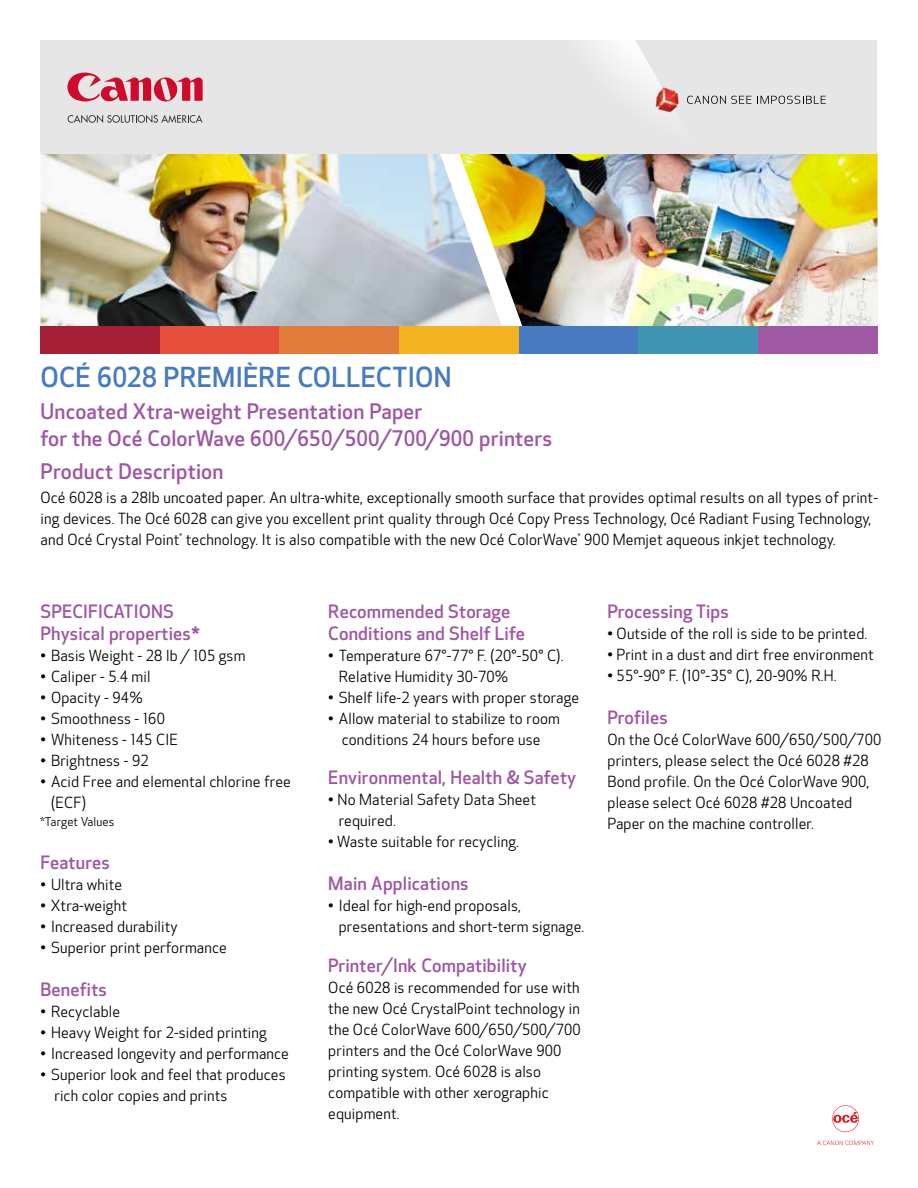
<style>
.page{position:relative;width:918px;height:1188px;background:#fff}
.page>*{position:absolute;margin:0;border:0;box-sizing:border-box;transform-origin:0 0}
.t1{font:500 27px "Optic Sans 301";letter-spacing:.015em;color:#467cbf}
.t2{font:500 21px/27px "Optic Sans 301";letter-spacing:.01em;color:#9f58a3}
.t3{font:500 18px/21.6px "Optic Sans 301";letter-spacing:.01em;color:#9f58a3}
.t4{font:15px/21px "Optic Sans 201";letter-spacing:.01em;color:#000}
.t5{font:12px "Optic Sans 201";letter-spacing:.01em;color:#000}
</style>
<div class="page">
<svg style="left:832px;top:1105px;width:27px;height:27px"></svg>
<svg style="left:817px;top:1141px;width:57px;height:4px"></svg>
<img style="left:40px;top:154px;width:419px;height:172px">
<img style="left:459px;top:154px;width:419px;height:172px">
<div style="left:160px;top:326px;width:120px;height:27px;background:#e54f3c"></div>
<div style="left:280px;top:326px;width:119px;height:27px;background:#e27c3a"></div>
<div style="left:399px;top:326px;width:120px;height:27px;background:#f4b320"></div>
<div style="left:519px;top:326px;width:119px;height:27px;background:#467cbf"></div>
<div style="left:758px;top:326px;width:120px;height:27px;background:#9f58a3"></div>
<div style="left:40px;top:326px;width:120px;height:27px;background:#a52037"></div>
<div style="left:638px;top:326px;width:120px;height:27px;background:#4095b4"></div>
<div style="left:40px;top:40px;width:838px;height:114px;background:#e6e6e6"></div>
<svg style="left:68px;top:115px;width:135px;height:8px"></svg>
<svg style="left:67px;top:73px;width:136px;height:28px"></svg>
<svg style="left:591px;top:40px;width:235px;height:73px"></svg>
<h1 class="t1" style="left:40px;top:362px;width:413px">OCÉ 6028 PREMIÈRE COLLECTION</h1>
<h2 class="t2" style="left:40px;top:399px;width:513px">Uncoated Xtra-weight Presentation Paper<br>for the Océ ColorWave 600/650/500/700/900 printers</h2>
<h2 class="t2" style="left:40px;top:458px;width:184px">Product Description</h2>
<p class="t4" style="left:40px;top:488px;width:839px">Océ 6028 is a 28lb uncoated paper. An ultra-white, exceptionally smooth surface that provides optimal results on all types of print&shy;ing devices. The Océ 6028 can give you excellent print quality through Océ Copy Press Technology, Océ Radiant Fusing Technology, and Océ Crystal Point<sup>®</sup> technology. It is also compatible with the new Océ ColorWave<sup>®</sup> 900 Memjet aqueous inkjet technology.</p>
<p class="t3" style="left:40px;top:601px;width:161px">SPECIFICATIONS<br>Physical properties*</p>
<p class="t4" style="left:40px;top:645px;width:206px">• Basis Weight - 28 lb / 105 gsm</p>
<p class="t4" style="left:40px;top:666px;width:112px">• Caliper - 5.4 mil</p>
<p class="t4" style="left:40px;top:687px;width:104px">• Opacity - 94%</p>
<p class="t4" style="left:40px;top:708px;width:126px">• Smoothness - 160</p>
<p class="t4" style="left:40px;top:729px;width:139px">• Whiteness - 145 CIE</p>
<p class="t4" style="left:40px;top:750px;width:110px">• Brightness - 92</p>
<p class="t4" style="left:51px;top:771px;width:241px;text-indent:-10px">• Acid Free and elemental chlorine free (ECF)</p>
<p class="t5" style="left:40px;top:815px;width:75px">*Target Values</p>
<p class="t3" style="left:40px;top:852px;width:71px">Features</p>
<p class="t4" style="left:40px;top:874px;width:83px">• Ultra white</p>
<p class="t4" style="left:40px;top:895px;width:88px">• Xtra-weight</p>
<p class="t4" style="left:40px;top:916px;width:139px">• Increased durability</p>
<p class="t4" style="left:40px;top:937px;width:188px">• Superior print performance</p>
<p class="t3" style="left:40px;top:979px;width:68px">Benefits</p>
<p class="t4" style="left:40px;top:1002px;width:81px">• Recyclable</p>
<p class="t4" style="left:40px;top:1023px;width:228px">• Heavy Weight for 2-sided printing</p>
<p class="t4" style="left:40px;top:1044px;width:250px">• Increased longevity and performance</p>
<p class="t4" style="left:54px;top:1065px;width:233px;text-indent:-14px">• Superior look and feel that produces rich color copies and prints</p>
<p class="t3" style="left:328px;top:601px;width:198px">Recommended Storage<br>Conditions and Shelf Life</p>
<p class="t4" style="left:339px;top:645px;width:226px;text-indent:-10px">• Temperature 67°-77° F. (20°-50° C).<br>Relative Humidity 30-70%</p>
<p class="t4" style="left:328px;top:687px;width:252px">• Shelf life-2 years with proper storage</p>
<p class="t4" style="left:328px;top:708px;width:233px;text-align:center">• Allow material to stabilize to room conditions 24 hours before use</p>
<p class="t3" style="left:328px;top:767px;width:249px">Environmental, Health &amp; Safety</p>
<p class="t4" style="left:339px;top:790px;width:199px;text-indent:-10px">• No Material Safety Data Sheet required.</p>
<p class="t4" style="left:328px;top:832px;width:192px">• Waste suitable for recycling.</p>
<p class="t3" style="left:328px;top:874px;width:142px">Main Applications</p>
<p class="t4" style="left:339px;top:896px;width:247px;text-indent:-10px">• Ideal for high-end proposals, presentations and short-term signage.</p>
<p class="t3" style="left:328px;top:955px;width:200px">Printer/Ink Compatibility</p>
<p class="t4" style="left:328px;top:978px;width:254px">Océ 6028 is recommended for use with the new Océ CrystalPoint technology in the Océ ColorWave 600/650/500/700 printers and the Océ ColorWave 900 printing system. Océ 6028 is also compatible with other xerographic equipment.</p>
<p class="t3" style="left:608px;top:602px;width:123px">Processing Tips</p>
<p class="t4" style="left:608px;top:624px;width:261px">• Outside of the roll is side to be printed.</p>
<p class="t4" style="left:608px;top:645px;width:268px">• Print in a dust and dirt free environment</p>
<p class="t4" style="left:608px;top:666px;width:231px">• 55°-90° F. (10°-35° C), 20-90% R.H.</p>
<p class="t3" style="left:608px;top:707px;width:62px">Profiles</p>
<p class="t4" style="left:608px;top:730px;width:275px">On the Océ ColorWave 600/650/500/700 printers, please select the Océ 6028 #28<br>Bond profile. On the Océ ColorWave 900, please select Océ 6028 #28 Uncoated Paper on the machine controller.</p>
</div>
